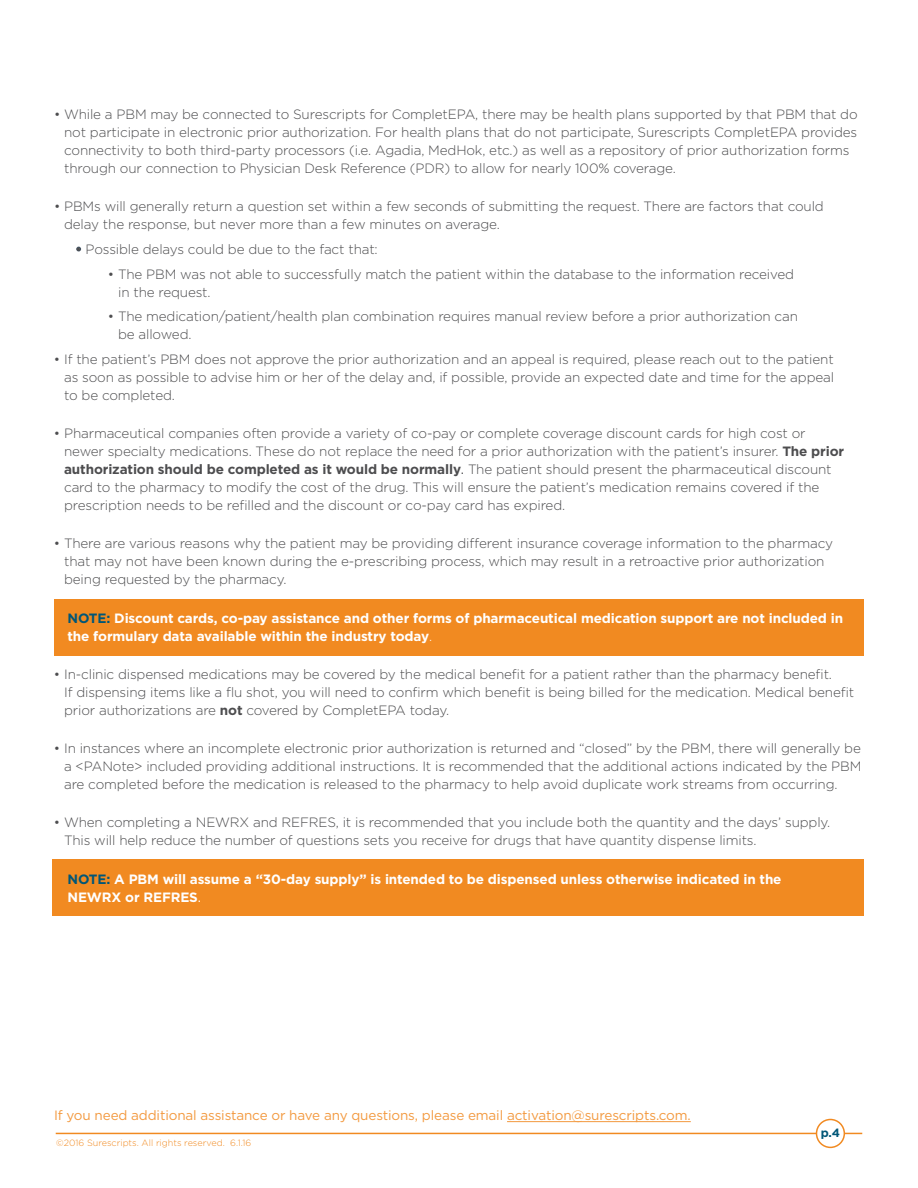
<style>
.page{position:relative;width:918px;height:1188px;background:#fff}
.page>*{position:absolute;margin:0;border:0;box-sizing:border-box;transform-origin:0 0}
.t1{font:300 13.5px/18px "Gotham";letter-spacing:-.01em;color:#4d4d4f}
.t2{font:700 13.5px/18px "Gotham";letter-spacing:-.01em;color:#fff}
.t3{font:13.5px "Gotham";letter-spacing:-.01em;color:#f3993f}
.t4{font:700 12px "Gotham";color:#005677}
.t5{font:300 9px "Gotham";color:#f18a21}
.s1{font-weight:700}
.s2{font-weight:400}
.s3{color:#005677}
.s4{font-weight:300}
</style>
<div class="page">
<hr style="left:56px;top:1133px;width:806px;height:1px;background:#f18a21">
<div style="left:817px;top:1120px;width:27px;height:27px;background:#fff;border-radius:50%"></div>
<div style="left:816px;top:1119px;width:29px;height:29px;border:1px solid #f18a21;border-radius:50%"></div>
<hr style="left:507px;top:1121px;width:184px;height:1px;background:#f3993f">
<div style="left:54px;top:599px;width:810px;height:56px;background:#f18a21"></div>
<div style="left:52px;top:860px;width:812px;height:56px;background:#f18a21"></div>
<svg style="left:76px;top:247px;width:5px;height:4px"></svg>
<p class="t1" style="left:64px;top:105px;width:795px;text-indent:-10px">• While a PBM may be connected to Surescripts for CompletEPA, there may be health plans supported by that PBM that do not participate in electronic prior authorization. For health plans that do not participate, Surescripts CompletEPA provides connectivity to both third-party processors (i.e. Agadia, MedHok, etc.) as well as a repository of prior authorization forms through our connection to Physician Desk Reference (PDR) to allow for nearly 100% coverage.</p>
<p class="t1" style="left:64px;top:197px;width:761px;text-indent:-10px">• PBMs will generally return a question set within a few seconds of submitting the request. There are factors that could delay the response, but never more than a few minutes on average.</p>
<p class="t1" style="left:76px;top:240px;width:304px">• Possible delays could be due to the fact that:</p>
<p class="t1" style="left:118px;top:264px;width:677px;text-indent:-10px">• The PBM was not able to successfully match the patient within the database to the information received in the request.</p>
<p class="t1" style="left:118px;top:307px;width:681px;text-indent:-10px">• The medication/patient/health plan combination requires manual review before a prior authorization can be allowed.</p>
<p class="t1" style="left:64px;top:350px;width:772px;text-align:justify;text-indent:-10px">• If the patient’s PBM does not approve the prior authorization and an appeal is required, please reach out to the patient as soon as possible to advise him or her of the delay and, if possible, provide an expected date and time for the appeal to be completed.</p>
<p class="t1" style="left:64px;top:424px;width:782px;text-indent:-10px">• Pharmaceutical companies often provide a variety of co-pay or complete coverage discount cards for high cost or newer specialty medications. These do not replace the need for a prior authorization with the patient’s insurer. <span class="s1">The prior authorization should be completed as it would be normally</span><span class="s2">.</span> The patient should present the pharmaceutical discount card to the pharmacy to modify the cost of the drug. This will ensure the patient’s medication remains covered if the prescription needs to be refilled and the discount or co-pay card has expired.</p>
<p class="t1" style="left:64px;top:534px;width:771px;text-indent:-10px">• There are various reasons why the patient may be providing different insurance coverage information to the pharmacy that may not have been known during the e-prescribing process, which may result in a retroactive prior authorization being requested by the pharmacy.</p>
<p class="t2" style="left:67px;top:609px;width:777px"><span class="s3">NOTE:</span> Discount cards, co-pay assistance and other forms of pharmaceutical medication support are not included in the formulary data available within the industry today<span class="s4">.</span></p>
<p class="t1" style="left:64px;top:665px;width:792px;text-indent:-10px">• In-clinic dispensed medications may be covered by the medical benefit for a patient rather than the pharmacy benefit.<br>If dispensing items like a flu shot, you will need to confirm which benefit is being billed for the medication. Medical benefit prior authorizations are <span class="s1">not</span> covered by CompletEPA today.</p>
<p class="t1" style="left:64px;top:739px;width:799px;text-align:justify;text-indent:-10px">• In instances where an incomplete electronic prior authorization is returned and “closed” by the PBM, there will generally be a &lt;PANote&gt; included providing additional instructions. It is recommended that the additional actions indicated by the PBM are completed before the medication is released to the pharmacy to help avoid duplicate work streams from occurring.</p>
<p class="t1" style="left:64px;top:813px;width:768px;text-indent:-10px">• When completing a NEWRX and REFRES, it is recommended that you include both the quantity and the days’ supply.<br>This will help reduce the number of questions sets you receive for drugs that have quantity dispense limits.</p>
<p class="t2" style="left:67px;top:870px;width:716px"><span class="s3">NOTE:</span> A PBM will assume a “30-day supply” is intended to be dispensed unless otherwise indicated in the<br>NEWRX or REFRES<span class="s2">.</span></p>
<p class="t3" style="left:54px;top:1107px;width:638px">If you need additional assistance or have any questions, please email activation@surescripts.com.</p>
<p class="t5" style="left:56px;top:1137px;width:197px">©2016 Surescripts. All rights reserved. 6.1.16</p>
<p class="t4" style="left:821px;top:1124px;width:21px">p.4</p>
</div>
